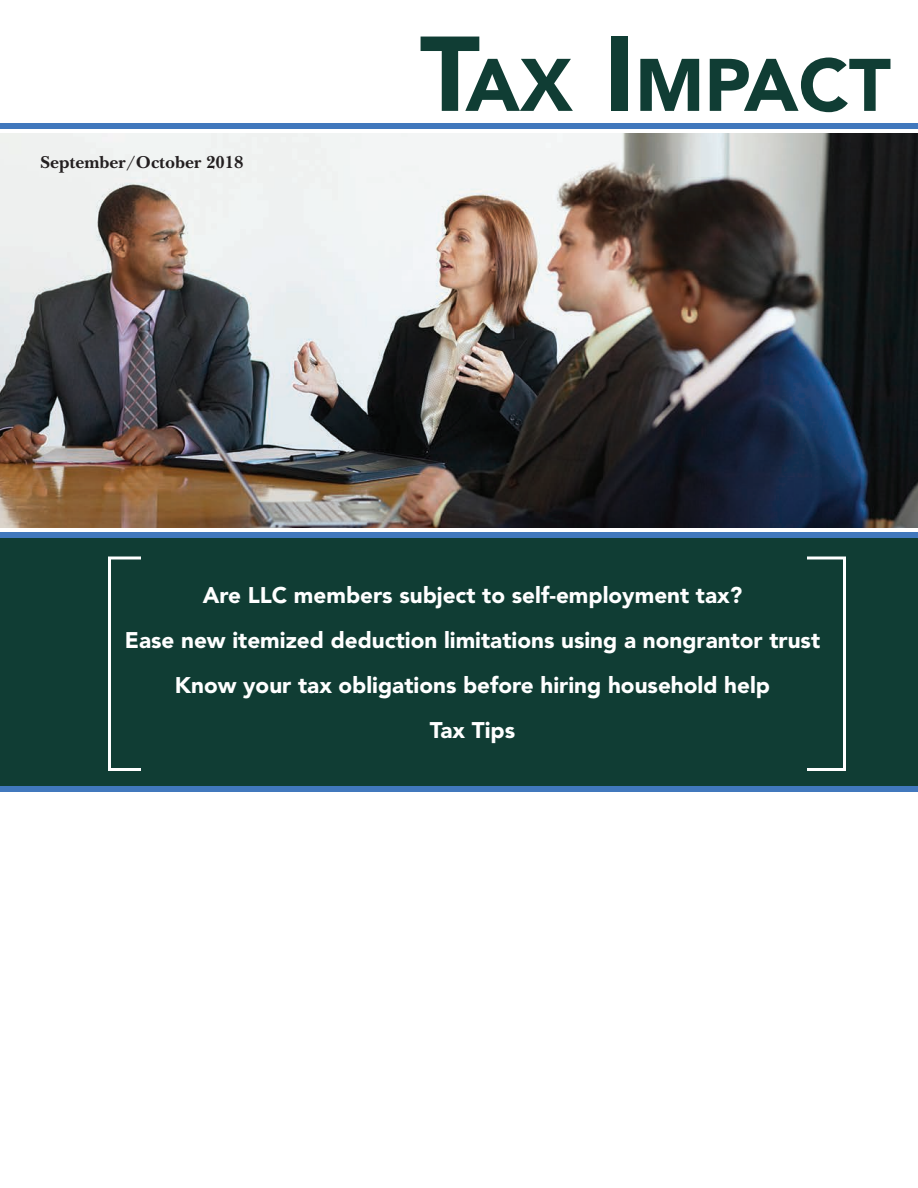
<style>
.page{position:relative;width:918px;height:1188px;background:#fff}
.page>*{position:absolute;margin:0;border:0;box-sizing:border-box;transform-origin:0 0}
.t1{font:900 73.5px "Avenir LT Std";color:#103d34}
.t2{font:900 22.5px/45px "Avenir LT Std";color:#fff;text-align:center}
.t3{font:700 18px "New Baskerville Std";color:#231f20}
.s1{font-size:105px}
</style>
<div class="page">
<img style="left:0;top:134px;width:918px;height:394px">
<div style="left:0;top:123px;width:918px;height:6px;background:#4178bd"></div>
<div style="left:0;top:538px;width:918px;height:248px;background:#103d34"></div>
<div style="left:0;top:786px;width:918px;height:6px;background:#4178bd"></div>
<div style="left:0;top:532px;width:918px;height:6px;background:#4178bd"></div>
<p class="t3" style="left:40px;top:152px;width:205px">September/October 2018</p>
<h1 class="t1" style="left:420px;top:41px;width:472px"><span class="s1">T</span>AX <span class="s1">I</span>MPACT</h1>
<p class="t2" style="left:125px;top:573px;width:697px">Are LLC members subject to self-employment tax?<br>Ease new itemized deduction limitations using a nongrantor trust Know your tax obligations before hiring household help<br>Tax Tips</p>
</div>
